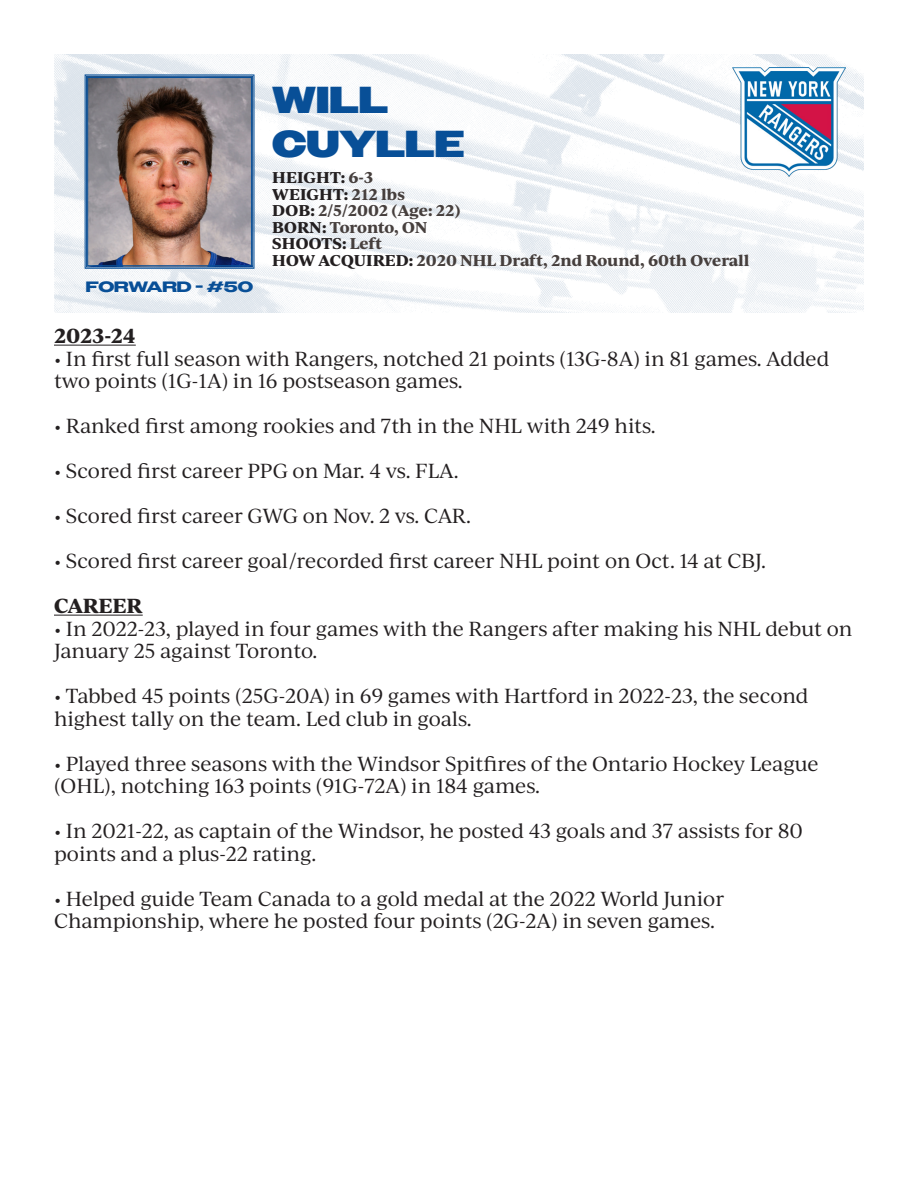
<style>
.page{position:relative;width:918px;height:1188px;background:#fff}
.page>*{position:absolute;margin:0;border:0;box-sizing:border-box;transform-origin:0 0}
.t1{font:900 37.5px "Owners Wide";color:#084f97}
.t2{font:19.5px/22.5px "Ivy Journal";letter-spacing:-.01em;color:#231f20}
.t3{font:700 19.5px "Ivy Journal";letter-spacing:-.01em;color:#231f20}
.t4{font:700 15px "Ivy Journal";color:#463f3d}
.t5{font:700 15px "Ivy Journal";letter-spacing:.01em;color:#231f20}
.t6{font:700 15px "Owners X Wide";color:#084f97}
.s1{color:#463f3d}
.s2{color:#231f20}
</style>
<div class="page">
<hr style="left:54px;top:345px;width:82px;height:1px;background:#231f20">
<hr style="left:54px;top:615px;width:89px;height:1px;background:#231f20">
<img style="left:54px;top:55px;width:810px;height:257px">
<img style="left:85px;top:75px;width:169px;height:194px">
<div style="left:86px;top:76px;width:167px;height:191px;border:1px solid #084f97"></div>
<div style="left:87px;top:77px;width:165px;height:189px;border:1px solid #084f97"></div>
<img style="left:732px;top:68px;width:113px;height:108px">
<p class="t6" style="left:86px;top:278px;width:169px">FORWARD - #50</p>
<p class="t1" style="left:272px;top:78px;width:118px">WILL</p>
<p class="t1" style="left:272px;top:122px;width:194px">CUYLLE</p>
<p class="t5" style="left:272px;top:166px;width:102px">HEIGHT: <span class="s1">6-3</span></p>
<p class="t5" style="left:272px;top:183px;width:134px">WEIGHT: <span class="s1">212 lbs</span></p>
<p class="t4" style="left:272px;top:199px;width:190px"><span class="s2">DOB:</span> 2/5/2002 (Age: 22)</p>
<p class="t4" style="left:272px;top:216px;width:157px"><span class="s2">BORN:</span> Toronto, ON</p>
<p class="t5" style="left:272px;top:232px;width:112px">SHOOTS: <span class="s1">Left</span></p>
<p class="t4" style="left:272px;top:249px;width:479px"><span class="s2">HOW ACQUIRED:</span> 2020 NHL Draft, 2nd Round, 60th Overall</p>
<p class="t3" style="left:54px;top:321px;width:83px">2023-24</p>
<p class="t2" style="left:54px;top:346px;width:777px">• In first full season with Rangers, notched 21 points (13G-8A) in 81 games. Added two points (1G-1A) in 16 postseason games.</p>
<p class="t2" style="left:54px;top:414px;width:603px">• Ranked first among rookies and 7th in the NHL with 249 hits.</p>
<p class="t2" style="left:54px;top:459px;width:406px">• Scored first career PPG on Mar. 4 vs. FLA.</p>
<p class="t2" style="left:54px;top:504px;width:419px">• Scored first career GWG on Nov. 2 vs. CAR.</p>
<p class="t2" style="left:54px;top:549px;width:713px">• Scored first career goal/recorded first career NHL point on Oct. 14 at CBJ.</p>
<p class="t3" style="left:54px;top:591px;width:90px">CAREER</p>
<p class="t2" style="left:54px;top:616px;width:800px">• In 2022-23, played in four games with the Rangers after making his NHL debut on<br>January 25 against Toronto.</p>
<p class="t2" style="left:54px;top:684px;width:756px">• Tabbed 45 points (25G-20A) in 69 games with Hartford in 2022-23, the second highest tally on the team. Led club in goals.</p>
<p class="t2" style="left:54px;top:751px;width:766px">• Played three seasons with the Windsor Spitfires of the Ontario Hockey League (OHL), notching 163 points (91G-72A) in 184 games.</p>
<p class="t2" style="left:54px;top:819px;width:751px">• In 2021-22, as captain of the Windsor, he posted 43 goals and 37 assists for 80 points and a plus-22 rating.</p>
<p class="t2" style="left:54px;top:886px;width:672px">• Helped guide Team Canada to a gold medal at the 2022 World Junior<br>Championship, where he posted four points (2G-2A) in seven games.</p>
</div>
